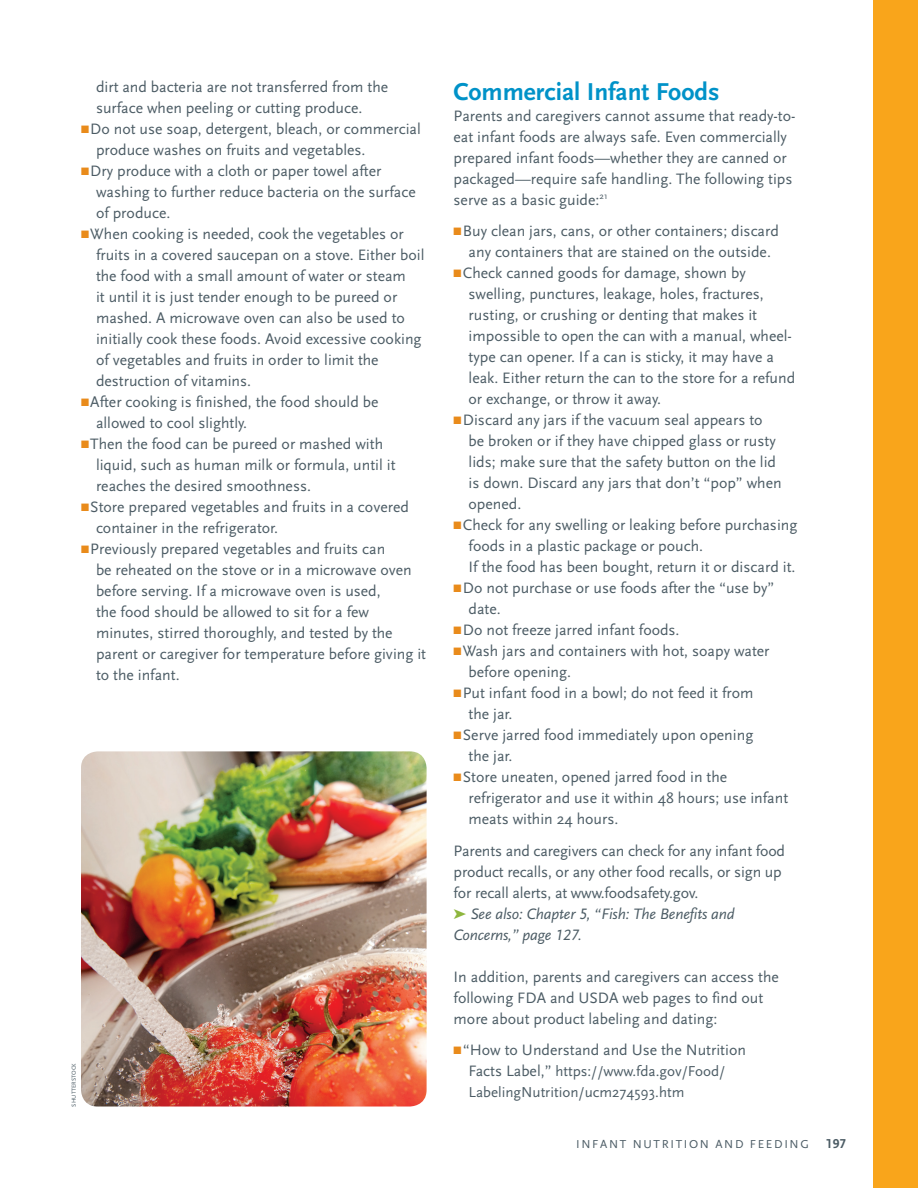
<style>
.page{position:relative;width:918px;height:1188px;background:#fff}
.page>*{position:absolute;margin:0;border:0;box-sizing:border-box;transform-origin:0 0}
.t1{font:25.5px "Scala Sans Bold LF";color:#0092c8}
.t2{font:15.75px/21px "Scala Sans";color:#4c5c65}
.t3{font:15.75px/21px "Scala Sans Regular LF Italic";letter-spacing:-.01em;color:#4c5c65}
.t4{font:15px/21px "Scala Sans";color:#4c5c65}
.t5{font:13.5px "Scala Sans Bold LF";color:#4c5c65}
.t6{font:12px "Scala Sans";letter-spacing:.14em;color:#4c5c65}
.t7{font:6px "Scala Sans";color:#4c5c65}
.s1{font-size:15.75px}
</style>
<div class="page">
<div style="left:873px;top:0;width:45px;height:1188px;background:#f9a51b"></div>
<img style="left:81px;top:751px;width:346px;height:356px">
<p class="t2" style="left:96px;top:77px;width:294px">dirt and bacteria are not transferred from the</p>
<p class="t2" style="left:96px;top:98px;width:268px">surface when peeling or cutting produce.</p>
<p class="t2" style="left:90px;top:119px;width:332px">Do not use soap, detergent, bleach, or commercial</p>
<p class="t2" style="left:96px;top:140px;width:271px">produce washes on fruits and vegetables.</p>
<p class="t2" style="left:90px;top:161px;width:293px">Dry produce with a cloth or paper towel after</p>
<p class="t2" style="left:96px;top:182px;width:321px">washing to further reduce bacteria on the surface</p>
<p class="t2" style="left:96px;top:203px;width:76px">of produce.</p>
<p class="t2" style="left:90px;top:224px;width:315px">When cooking is needed, cook the vegetables or</p>
<p class="t2" style="left:96px;top:245px;width:330px">fruits in a covered saucepan on a stove. Either boil</p>
<p class="t2" style="left:96px;top:266px;width:311px">the food with a small amount of water or steam</p>
<p class="t2" style="left:96px;top:287px;width:303px">it until it is just tender enough to be pureed or</p>
<p class="t2" style="left:96px;top:308px;width:310px">mashed. A microwave oven can also be used to</p>
<p class="t2" style="left:96px;top:329px;width:327px">initially cook these foods. Avoid excessive cooking</p>
<p class="t2" style="left:96px;top:350px;width:284px">of vegetables and fruits in order to limit the</p>
<p class="t2" style="left:96px;top:371px;width:157px">destruction of vitamins.</p>
<p class="t2" style="left:90px;top:392px;width:290px">After cooking is finished, the food should be</p>
<p class="t2" style="left:96px;top:413px;width:153px">allowed to cool slightly.</p>
<p class="t2" style="left:90px;top:434px;width:294px">Then the food can be pureed or mashed with</p>
<p class="t2" style="left:96px;top:455px;width:301px">liquid, such as human milk or formula, until it</p>
<p class="t2" style="left:96px;top:476px;width:217px">reaches the desired smoothness.</p>
<p class="t2" style="left:90px;top:497px;width:320px">Store prepared vegetables and fruits in a covered</p>
<p class="t2" style="left:96px;top:518px;width:184px">container in the refrigerator.</p>
<p class="t2" style="left:90px;top:539px;width:297px">Previously prepared vegetables and fruits can</p>
<p class="t2" style="left:96px;top:560px;width:317px">be reheated on the stove or in a microwave oven</p>
<p class="t2" style="left:96px;top:581px;width:286px">before serving. If a microwave oven is used,</p>
<p class="t2" style="left:96px;top:602px;width:275px">the food should be allowed to sit for a few</p>
<p class="t2" style="left:96px;top:623px;width:298px">minutes, stirred thoroughly, and tested by the</p>
<p class="t2" style="left:96px;top:644px;width:332px">parent or caregiver for temperature before giving it</p>
<p class="t2" style="left:96px;top:665px;width:85px">to the infant.</p>
<p class="t7" style="left:71px;top:1107px;width:45px;rotate:-90deg">SHUTTERSTOCK</p>
<h1 class="t1" style="left:454px;top:78px;width:267px">Commercial Infant Foods</h1>
<p class="t2" style="left:454px;top:105px;width:343px">Parents and caregivers cannot assume that ready-to&shy;eat infant foods are always safe. Even commercially prepared infant foods—whether they are canned or packaged—require safe handling. The following tips serve as a basic guide:<sup>21</sup></p>
<p class="t2" style="left:463px;top:221px;width:318px">Buy clean jars, cans, or other containers; discard</p>
<p class="t2" style="left:469px;top:242px;width:304px">any containers that are stained on the outside.</p>
<p class="t2" style="left:463px;top:263px;width:284px">Check canned goods for damage, shown by</p>
<p class="t2" style="left:469px;top:284px;width:297px">swelling, punctures, leakage, holes, fractures,</p>
<p class="t2" style="left:469px;top:305px;width:290px">rusting, or crushing or denting that makes it</p>
<p class="t2" style="left:469px;top:326px;width:325px">impossible to open the can with a manual, wheel-</p>
<p class="t2" style="left:469px;top:347px;width:307px">type can opener. If a can is sticky, it may have a</p>
<p class="t2" style="left:469px;top:368px;width:328px">leak. Either return the can to the store for a refund</p>
<p class="t2" style="left:469px;top:389px;width:194px">or exchange, or throw it away.</p>
<p class="t2" style="left:463px;top:410px;width:301px">Discard any jars if the vacuum seal appears to</p>
<p class="t2" style="left:469px;top:431px;width:309px">be broken or if they have chipped glass or rusty</p>
<p class="t2" style="left:469px;top:452px;width:309px">lids; make sure that the safety button on the lid</p>
<p class="t2" style="left:469px;top:473px;width:315px">is down. Discard any jars that don’t “pop” when</p>
<p class="t2" style="left:469px;top:494px;width:54px">opened.</p>
<p class="t2" style="left:463px;top:515px;width:336px">Check for any swelling or leaking before purchasing</p>
<p class="t2" style="left:469px;top:536px;width:236px">foods in a plastic package or pouch.</p>
<p class="t2" style="left:469px;top:557px;width:328px">If the food has been bought, return it or discard it.</p>
<p class="t2" style="left:463px;top:578px;width:313px">Do not purchase or use foods after the “use by”</p>
<p class="t2" style="left:469px;top:599px;width:34px">date.</p>
<p class="t2" style="left:463px;top:620px;width:218px">Do not freeze jarred infant foods.</p>
<p class="t2" style="left:463px;top:641px;width:308px">Wash jars and containers with hot, soapy water</p>
<p class="t2" style="left:469px;top:662px;width:104px">before opening.</p>
<p class="t2" style="left:463px;top:683px;width:292px">Put infant food in a bowl; do not feed it from</p>
<p class="t2" style="left:469px;top:704px;width:45px">the jar.</p>
<p class="t2" style="left:463px;top:725px;width:292px">Serve jarred food immediately upon opening</p>
<p class="t2" style="left:469px;top:746px;width:45px">the jar.</p>
<p class="t2" style="left:463px;top:767px;width:266px">Store uneaten, opened jarred food in the</p>
<p class="t2" style="left:469px;top:788px;width:321px">refrigerator and use it within 48 hours; use infant</p>
<p class="t2" style="left:469px;top:809px;width:151px">meats within 24 hours.</p>
<p class="t2" style="left:454px;top:840px;width:333px">Parents and caregivers can check for any infant food product recalls, or any other food recalls, or sign up for recall alerts, at www.foodsafety.gov.</p>
<p class="t3" style="left:454px;top:903px;width:282px;text-indent:17px">See also: Chapter 5, “Fish: The Benefits and<br>Concerns,” page 127.</p>
<p class="t2" style="left:454px;top:966px;width:327px">In addition, parents and caregivers can access the following FDA and USDA web pages to find out more about product labeling and dating:</p>
<p class="t2" style="left:463px;top:1040px;width:285px">“How to Understand and Use the Nutrition</p>
<p class="t4" style="left:469px;top:1061px;width:258px"><span class="s1">Facts Label,”</span> https://www.fda.gov/Food/<br>LabelingNutrition/ucm274593.htm</p>
<p class="t6" style="left:576px;top:1138px;width:234px">INFANT NUTRITION AND FEEDING</p>
<p class="t5" style="left:826px;top:1136px;width:22px">197</p>
</div>
